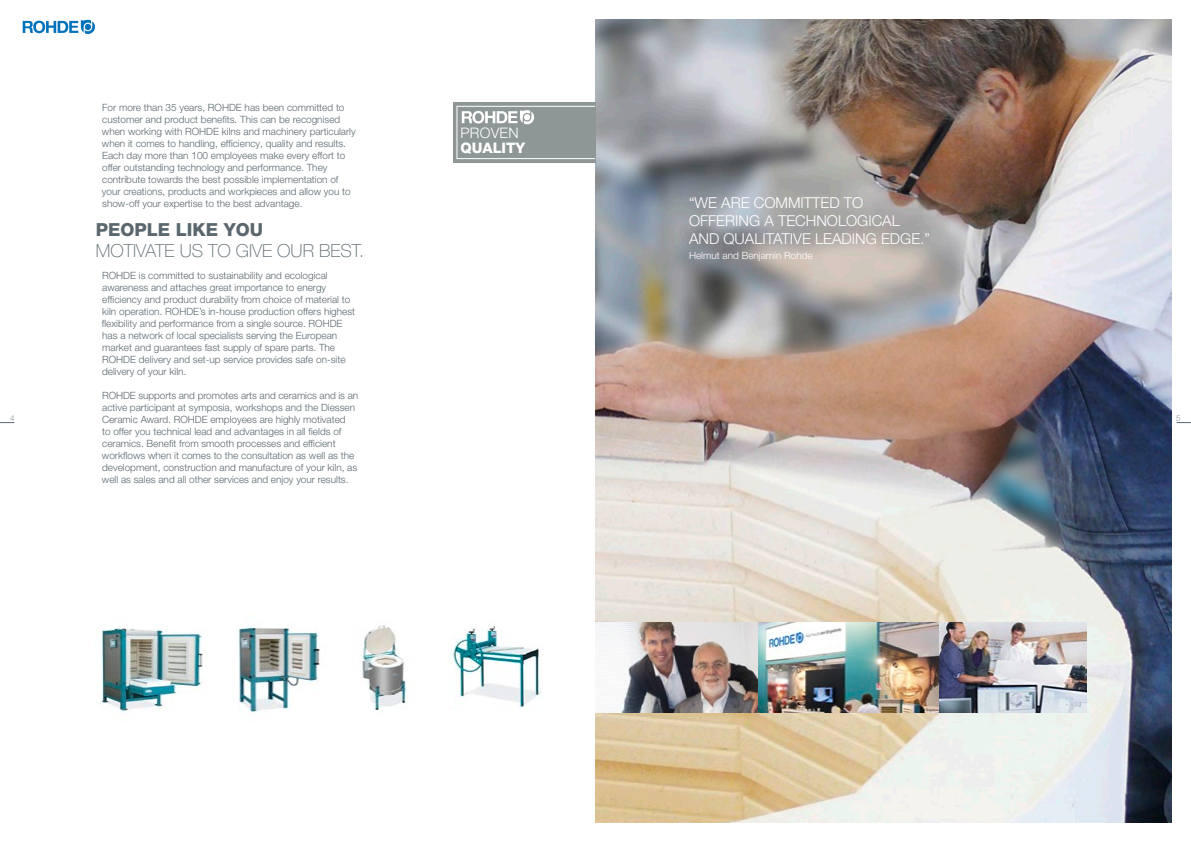
<style>
.page{position:relative;width:1191px;height:842px;background:#fff}
.page>*{position:absolute;margin:0;border:0;box-sizing:border-box;transform-origin:0 0}
.t1{font:100 18px "Helvetica Neue LT Pro";color:#5a676e}
.t2{font:800 18px "Helvetica Neue LT Pro";color:#5a676e}
.t3{font:300 15px/18px "Helvetica Neue LT Pro";color:#fff}
.t4{font:800 14.5px "Helvetica Neue LT Pro";color:#fff}
.t5{font:300 14.5px "Helvetica Neue LT Pro";letter-spacing:.015em;color:#fff}
.t6{font:300 10px/12px "Helvetica Neue LT Pro";color:#5a676e}
.t7{font:300 10px "Helvetica Neue LT Pro";color:#fff}
.t8{font:300 8px "Helvetica Neue LT Pro";color:#8e9696}
</style>
<div class="page">
<svg style="left:1176px;top:422px;width:15px;height:1px"></svg>
<svg style="left:0;top:422px;width:14px;height:1px"></svg>
<img style="left:595px;top:20px;width:576px;height:802px">
<img style="left:595px;top:622px;width:491px;height:90px">
<svg style="left:23px;top:20px;width:72px;height:14px"></svg>
<img style="left:101px;top:625px;width:442px;height:89px">
<div style="left:453px;top:102px;width:142px;height:61px;background:#8e9696"></div>
<div style="left:456px;top:106px;width:139px;height:53px;border:1px solid #fff"></div>
<svg style="left:462px;top:110px;width:72px;height:14px"></svg>
<p class="t6" style="left:102px;top:101px;width:255px">For more than 35 years, ROHDE has been committed to customer and product benefits. This can be recognised when working with ROHDE kilns and machinery particularly when it comes to handling, efficiency, quality and results.<br>Each day more than 100 employees make every effort to offer outstanding technology and performance. They contribute towards the best possible implementation of your creations, products and workpieces and allow you to show-off your expertise to the best advantage.</p>
<h1 class="t2" style="left:96px;top:219px;width:169px">PEOPLE LIKE YOU</h1>
<h1 class="t1" style="left:96px;top:240px;width:270px">MOTIVATE US TO GIVE OUR BEST.</h1>
<h3 class="t5" style="left:460px;top:124px;width:60px">PROVEN</h3>
<h3 class="t4" style="left:460px;top:140px;width:66px">QUALITY</h3>
<h2 class="t3" style="left:689px;top:194px;width:242px">“WE ARE COMMITTED TO<br>OFFERING A TECHNOLOGICAL<br>AND QUALITATIVE LEADING EDGE.”</h2>
<p class="t7" style="left:689px;top:250px;width:125px">Helmut and Benjamin Rohde</p>
<p class="t6" style="left:102px;top:269px;width:255px">ROHDE is committed to sustainability and ecological awareness and attaches great importance to energy efficiency and product durability from choice of material to kiln operation. ROHDE’s in-house production offers highest flexibility and performance from a single source. ROHDE has a network of local specialists serving the European market and guarantees fast supply of spare parts. The ROHDE delivery and set-up service provides safe on-site delivery of your kiln.</p>
<p class="t6" style="left:102px;top:389px;width:258px">ROHDE supports and promotes arts and ceramics and is an active participant at symposia, workshops and the Diessen Ceramic Award. ROHDE employees are highly motivated<br>to offer you technical lead and advantages in all fields of ceramics. Benefit from smooth processes and efficient workflows when it comes to the consultation as well as the development, construction and manufacture of your kiln, as well as sales and all other services and enjoy your results.</p>
<p class="t8" style="left:10px;top:413px;width:6px">4</p>
<p class="t8" style="left:1176px;top:413px;width:6px">5</p>
</div>
